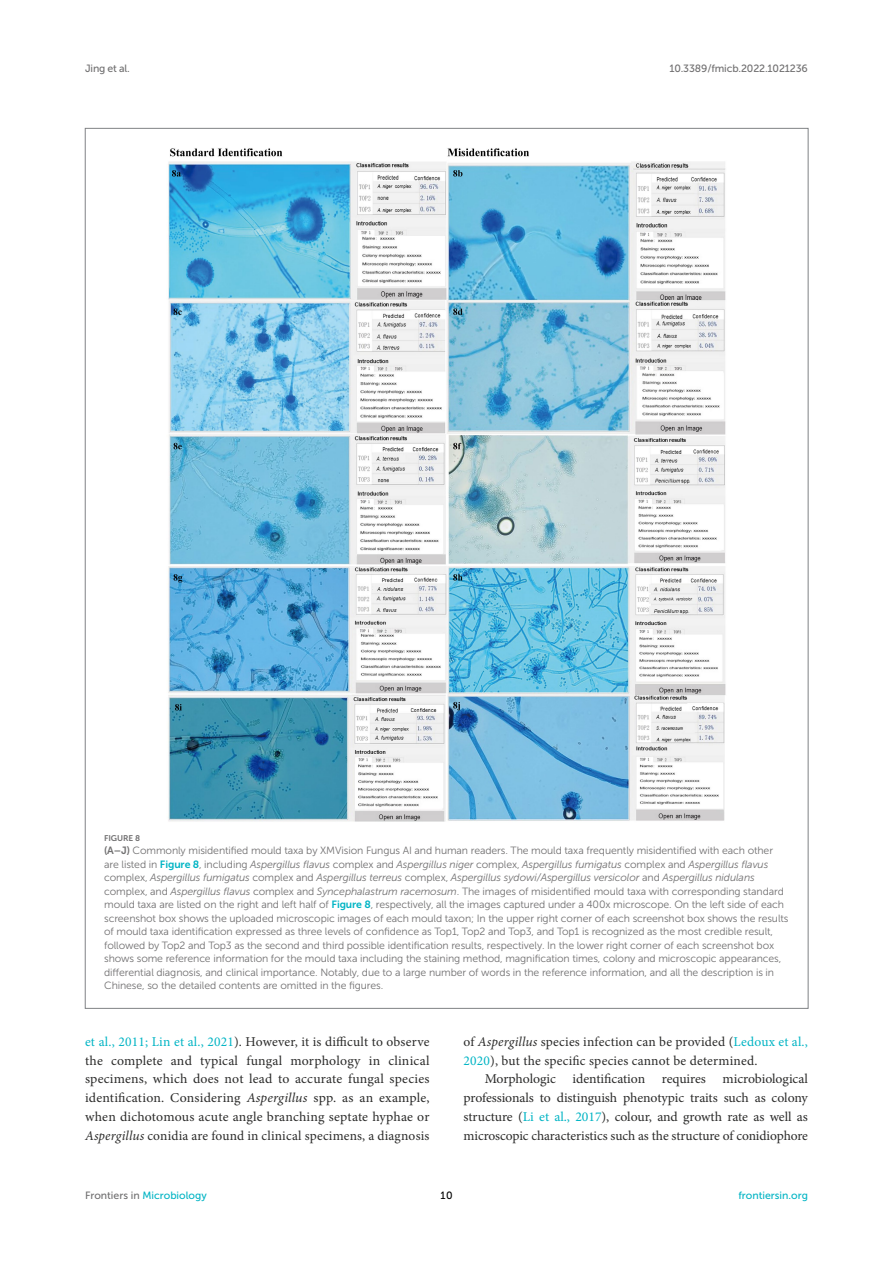
<style>
.page{position:relative;width:893px;height:1263px;background:#fff}
.page>*{position:absolute;margin:0;border:0;box-sizing:border-box;transform-origin:0 0}
.TEXT{font:13.5px/18.8px "Minion Pro";letter-spacing:.01em;color:#2b2b2a;text-align:justify}
.FIG_LEG{font:10.5px/13.5px "Museo Sans 300";letter-spacing:-.01em;color:#706f70}
.t1{font:10.5px "Museo Sans 500";color:#00b4c4}
.t2{font:10.5px "Museo Sans 500";letter-spacing:-.015em;color:#706f70}
.t3{font:10.5px "Museo Sans 500";color:#000}
.FIG_HD{font:8.25px "Museo Sans 700";letter-spacing:-.01em;color:#706f70}
.s1{font-family:"Museo Sans 700"}
.s2{font-family:"Museo Sans 700";color:#00b4c4}
.s3{font-style:italic}
.s4{color:#00b4c4}
.s5{color:#706f70}
</style>
<div class="page">
<img style="left:168px;top:148px;width:558px;height:674px">
<p class="t2" style="left:85px;top:63px;width:46px">Jing et al.</p>
<p class="t2" style="left:669px;top:63px;width:140px">10.3389/fmicb.2022.1021236</p>
<p class="FIG_HD" style="left:104px;top:833px;width:37px">FIGURE 8</p>
<p class="FIG_LEG" style="left:104px;top:844px;width:686px"><span class="s1">(A–J)</span> Commonly misidentified mould taxa by XMVision Fungus AI and human readers. The mould taxa frequently misidentified with each other are listed in <span class="s2">Figure 8</span>, including <span class="s3">Aspergillus flavus</span> complex and <span class="s3">Aspergillus niger</span> complex, <span class="s3">Aspergillus fumigatus</span> complex and <span class="s3">Aspergillus flavus </span>complex, <span class="s3">Aspergillus fumigatus</span> complex and <span class="s3">Aspergillus terreus</span> complex, <span class="s3">Aspergillus sydowi/Aspergillus versicolor</span> and <span class="s3">Aspergillus nidulans </span>complex, and <span class="s3">Aspergillus flavus</span> complex and <span class="s3">Syncephalastrum racemosum</span>. The images of misidentified mould taxa with corresponding standard mould taxa are listed on the right and left half of <span class="s2">Figure 8</span>, respectively, all the images captured under a 400x microscope. On the left side of each screenshot box shows the uploaded microscopic images of each mould taxon; In the upper right corner of each screenshot box shows the results of mould taxa identification expressed as three levels of confidence as Top1, Top2 and Top3, and Top1 is recognized as the most credible result, followed by Top2 and Top3 as the second and third possible identification results, respectively. In the lower right corner of each screenshot box shows some reference information for the mould taxa including the staining method, magnification times, colony and microscopic appearances, differential diagnosis, and clinical importance. Notably, due to a large number of words in the reference information, and all the description is in Chinese, so the detailed contents are omitted in the figures.</p>
<p class="TEXT" style="left:85px;top:1032px;width:346px"><span class="s4">et al., 2011; Lin et al., 2021</span>). However, it is difficult to observe the complete and typical fungal morphology in clinical specimens, which does not lead to accurate fungal species identification. Considering <span class="s3">Aspergillus</span> spp. as an example, when dichotomous acute angle branching septate hyphae or <span class="s3">Aspergillus</span> conidia are found in clinical specimens, a diagnosis</p>
<p class="TEXT" style="left:463px;top:1032px;width:346px">of <span class="s3">Aspergillus</span> species infection can be provided (<span class="s4">Ledoux et al.,<br>2020</span>), but the specific species cannot be determined.</p>
<p class="TEXT" style="left:463px;top:1070px;width:346px;text-indent:21px">Morphologic identification requires microbiological professionals to distinguish phenotypic traits such as colony structure (<span class="s4">Li et al., 2017</span>), colour, and growth rate as well as microscopic characteristics such as the structure of conidiophore</p>
<p class="t1" style="left:85px;top:1190px;width:123px"><span class="s5">Frontiers in</span> Microbiology</p>
<p class="t3" style="left:440px;top:1190px;width:14px">10</p>
<p class="t1" style="left:738px;top:1190px;width:71px">frontiersin.org</p>
</div>
